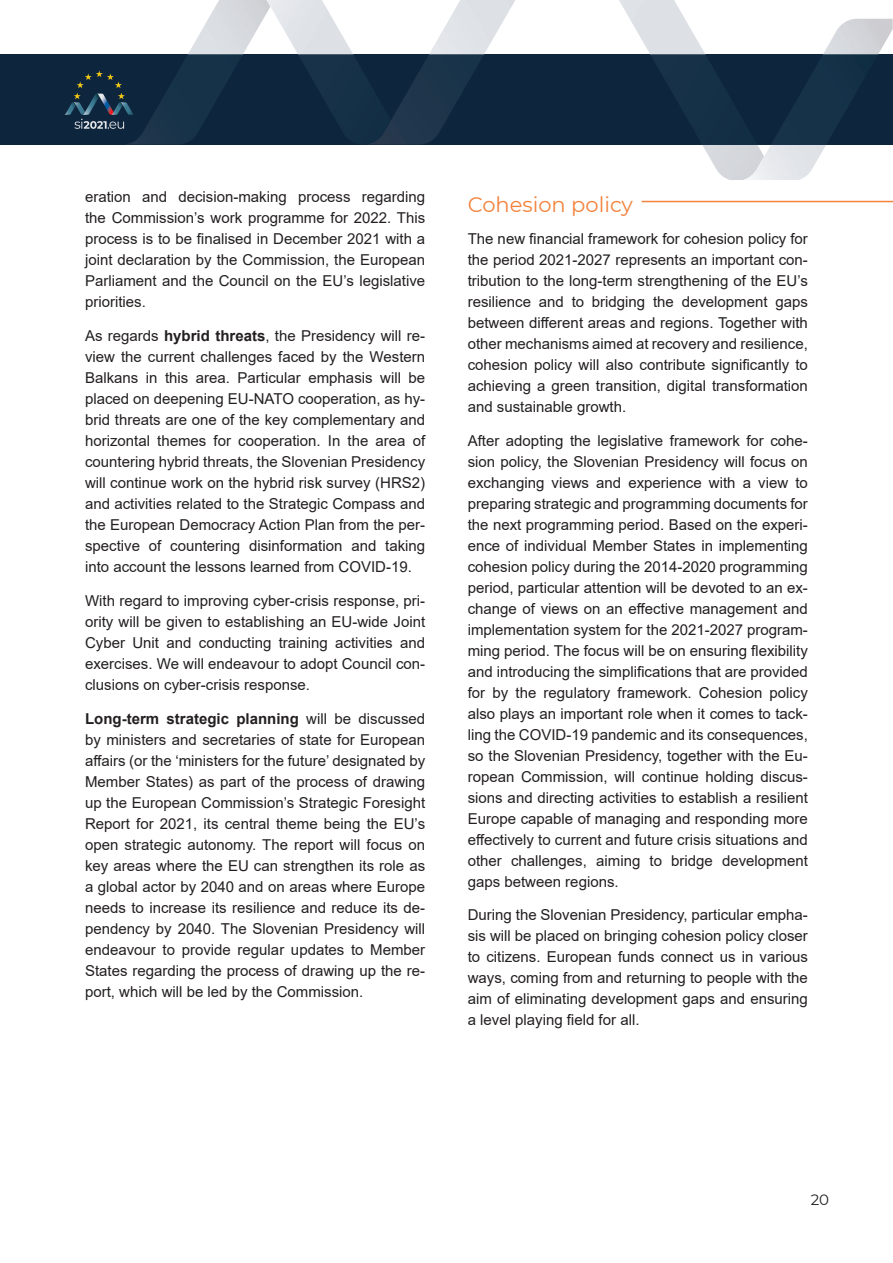
<style>
.page{position:relative;width:893px;height:1263px;background:#fff}
.page>*{position:absolute;margin:0;border:0;box-sizing:border-box;transform-origin:0 0}
.t1{font:21px "Montserrat";color:#f2823c}
.t2{font:15px/21px "Arial";color:#231f20;text-align:justify}
.t3{font:15px "Montserrat";color:#231f20}
.s1{font-weight:700}
</style>
<div class="page">
<div style="left:0;top:55px;width:893px;height:90px;background:#0d263e"></div>
<svg style="left:619px;top:0;width:274px;height:180px"></svg>
<svg style="left:64px;top:0;width:451px;height:145px"></svg>
<hr style="left:642px;top:201px;width:251px;height:1px;background:#f2823c">
<p class="t2" style="left:85px;top:186px;width:342px">eration and decision-making process regarding the Commission’s work programme for 2022. This process is to be finalised in December 2021 with a joint declaration by the Commission, the European Parliament and the Council on the EU’s legislative priorities.</p>
<p class="t2" style="left:85px;top:325px;width:342px">As regards <span class="s1">hybrid threats</span>, the Presidency will re&shy;view the current challenges faced by the Western Balkans in this area. Particular emphasis will be placed on deepening EU-NATO cooperation, as hy&shy;brid threats are one of the key complementary and horizontal themes for cooperation. In the area of countering hybrid threats, the Slovenian Presidency will continue work on the hybrid risk survey (HRS2) and activities related to the Strategic Compass and the European Democracy Action Plan from the per&shy;spective of countering disinformation and taking into account the lessons learned from COVID-19.</p>
<p class="t2" style="left:85px;top:590px;width:342px">With regard to improving cyber-crisis response, pri&shy;ority will be given to establishing an EU-wide Joint Cyber Unit and conducting training activities and exercises. We will endeavour to adopt Council con&shy;clusions on cyber-crisis response.</p>
<p class="t2" style="left:85px;top:708px;width:342px"><span class="s1">Long-term strategic planning</span> will be discussed by ministers and secretaries of state for European affairs (or the ‘ministers for the future’ designated by Member States) as part of the process of drawing up the European Commission’s Strategic Foresight Report for 2021, its central theme being the EU’s open strategic autonomy. The report will focus on key areas where the EU can strengthen its role as a global actor by 2040 and on areas where Europe needs to increase its resilience and reduce its de&shy;pendency by 2040. The Slovenian Presidency will endeavour to provide regular updates to Member States regarding the process of drawing up the re&shy;port, which will be led by the Commission.</p>
<p class="t1" style="left:468px;top:190px;width:167px">Cohesion policy</p>
<p class="t2" style="left:468px;top:228px;width:342px">The new financial framework for cohesion policy for the period 2021-2027 represents an important con&shy;tribution to the long-term strengthening of the EU’s resilience and to bridging the development gaps between different areas and regions. Together with other mechanisms aimed at recovery and resilience, cohesion policy will also contribute significantly to achieving a green transition, digital transformation and sustainable growth.</p>
<p class="t2" style="left:468px;top:430px;width:342px">After adopting the legislative framework for cohe&shy;sion policy, the Slovenian Presidency will focus on exchanging views and experience with a view to preparing strategic and programming documents for the next programming period. Based on the experi&shy;ence of individual Member States in implementing cohesion policy during the 2014-2020 programming period, particular attention will be devoted to an ex&shy;change of views on an effective management and implementation system for the 2021-2027 program&shy;ming period. The focus will be on ensuring flexibility and introducing the simplifications that are provided for by the regulatory framework. Cohesion policy also plays an important role when it comes to tack&shy;ling the COVID-19 pandemic and its consequences, so the Slovenian Presidency, together with the Eu&shy;ropean Commission, will continue holding discus&shy;sions and directing activities to establish a resilient Europe capable of managing and responding more effectively to current and future crisis situations and other challenges, aiming to bridge development gaps between regions.</p>
<p class="t2" style="left:468px;top:904px;width:342px">During the Slovenian Presidency, particular empha&shy;sis will be placed on bringing cohesion policy closer to citizens. European funds connect us in various ways, coming from and returning to people with the aim of eliminating development gaps and ensuring a level playing field for all.</p>
<p class="t3" style="left:811px;top:1189px;width:20px">20</p>
</div>
